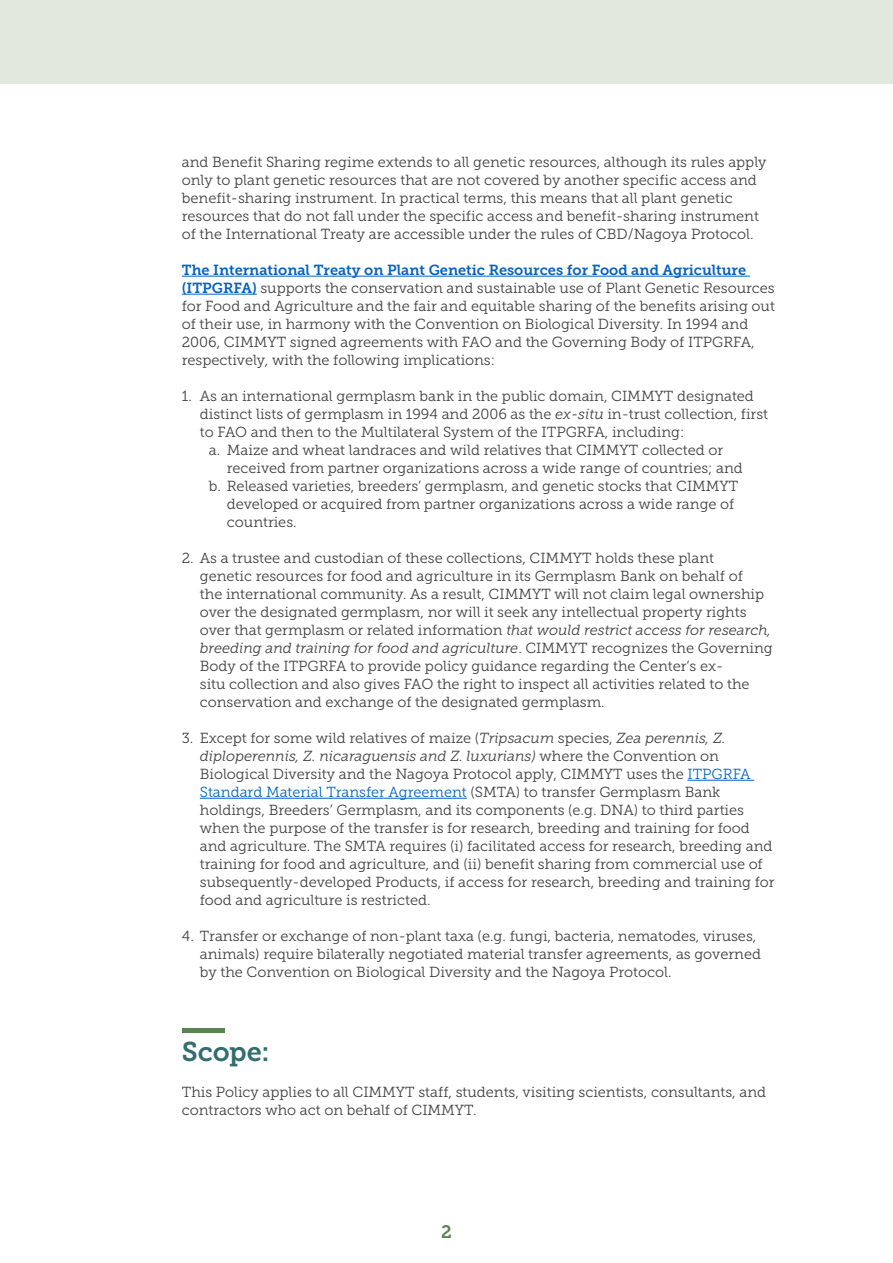
<style>
.page{position:relative;width:893px;height:1263px;background:#fff}
.page>*{position:absolute;margin:0;border:0;box-sizing:border-box;transform-origin:0 0}
.t1{font:27px "Museo Slab 700";letter-spacing:-.005em;color:#336d6e}
.t2{font:18px "Museo Slab 700";color:#58854e}
.t3{font:14.55px/18px "Museo Slab 300";color:#414042}
.t4{font:14.55px "Museo Slab 700";color:#0563c1}
.s1{font-family:"Museo Slab 700";color:#0563c1}
.s2{font-style:italic}
.s3{color:#0563c1}
</style>
<div class="page">
<hr style="left:182px;top:276px;width:568px;height:1px;background:#0563c1">
<hr style="left:182px;top:294px;width:75px;height:1px;background:#0563c1">
<hr style="left:687px;top:780px;width:67px;height:1px;background:#0563c1">
<hr style="left:200px;top:798px;width:267px;height:1px;background:#0563c1">
<div style="left:0;top:0;width:893px;height:84px;background:#e1e9df"></div>
<div style="left:182px;top:1028px;width:42px;height:5px;background:#58854e"></div>
<p class="t3" style="left:182px;top:153px;width:586px">and Benefit Sharing regime extends to all genetic resources, although its rules apply only to plant genetic resources that are not covered by another specific access and benefit-sharing instrument. In practical terms, this means that all plant genetic resources that do not fall under the specific access and benefit-sharing instrument of the International Treaty are accessible under the rules of CBD/Nagoya Protocol.</p>
<p class="t4" style="left:182px;top:261px;width:566px">The International Treaty on Plant Genetic Resources for Food and Agriculture</p>
<p class="t3" style="left:182px;top:279px;width:595px"><span class="s1">(ITPGRFA)</span> supports the conservation and sustainable use of Plant Genetic Resources for Food and Agriculture and the fair and equitable sharing of the benefits arising out of their use, in harmony with the Convention on Biological Diversity. In 1994 and 2006, CIMMYT signed agreements with FAO and the Governing Body of ITPGRFA, respectively, with the following implications:</p>
<p class="t3" style="left:182px;top:387px;width:574px">1. As an international germplasm bank in the public domain, CIMMYT designated</p>
<p class="t3" style="left:200px;top:405px;width:570px">distinct lists of germplasm in 1994 and 2006 as the <span class="s2">ex-situ</span> in-trust collection, first</p>
<p class="t3" style="left:200px;top:423px;width:486px">to FAO and then to the Multilateral System of the ITPGRFA, including:</p>
<p class="t3" style="left:209px;top:441px;width:516px">a. Maize and wheat landraces and wild relatives that CIMMYT collected or</p>
<p class="t3" style="left:227px;top:459px;width:518px">received from partner organizations across a wide range of countries; and</p>
<p class="t3" style="left:209px;top:477px;width:531px">b. Released varieties, breeders’ germplasm, and genetic stocks that CIMMYT</p>
<p class="t3" style="left:227px;top:495px;width:509px">developed or acquired from partner organizations across a wide range of</p>
<p class="t3" style="left:227px;top:513px;width:71px">countries.</p>
<p class="t3" style="left:200px;top:549px;width:574px;text-indent:-18px">2. As a trustee and custodian of these collections, CIMMYT holds these plant<br>genetic resources for food and agriculture in its Germplasm Bank on behalf of<br>the international community. As a result, CIMMYT will not claim legal ownership over the designated germplasm, nor will it seek any intellectual property rights over that germplasm or related information <span class="s2">that would restrict access for research, breeding and training for food and agriculture</span>. CIMMYT recognizes the Governing Body of the ITPGRFA to provide policy guidance regarding the Center’s ex-<br>situ collection and also gives FAO the right to inspect all activities related to the conservation and exchange of the designated germplasm.</p>
<p class="t3" style="left:200px;top:729px;width:576px;text-indent:-18px">3. Except for some wild relatives of maize (<span class="s2">Tripsacum</span> species, <span class="s2">Zea perennis, Z. diploperennis, Z. nicaraguensis and Z. luxurians)</span> where the Convention on Biological Diversity and the Nagoya Protocol apply, CIMMYT uses the <span class="s3">ITPGRFA Standard Material Transfer Agreement</span> (SMTA) to transfer Germplasm Bank holdings, Breeders’ Germplasm, and its components (e.g. DNA) to third parties when the purpose of the transfer is for research, breeding and training for food and agriculture. The SMTA requires (i) facilitated access for research, breeding and training for food and agriculture, and (ii) benefit sharing from commercial use of subsequently-developed Products, if access for research, breeding and training for food and agriculture is restricted.</p>
<p class="t3" style="left:200px;top:927px;width:563px;text-indent:-18px">4. Transfer or exchange of non-plant taxa (e.g. fungi, bacteria, nematodes, viruses, animals) require bilaterally negotiated material transfer agreements, as governed by the Convention on Biological Diversity and the Nagoya Protocol.</p>
<h1 class="t1" style="left:182px;top:1036px;width:89px">Scope:</h1>
<p class="t3" style="left:182px;top:1083px;width:586px">This Policy applies to all CIMMYT staff, students, visiting scientists, consultants, and contractors who act on behalf of CIMMYT.</p>
<p class="t2" style="left:441px;top:1221px;width:12px">2</p>
</div>
